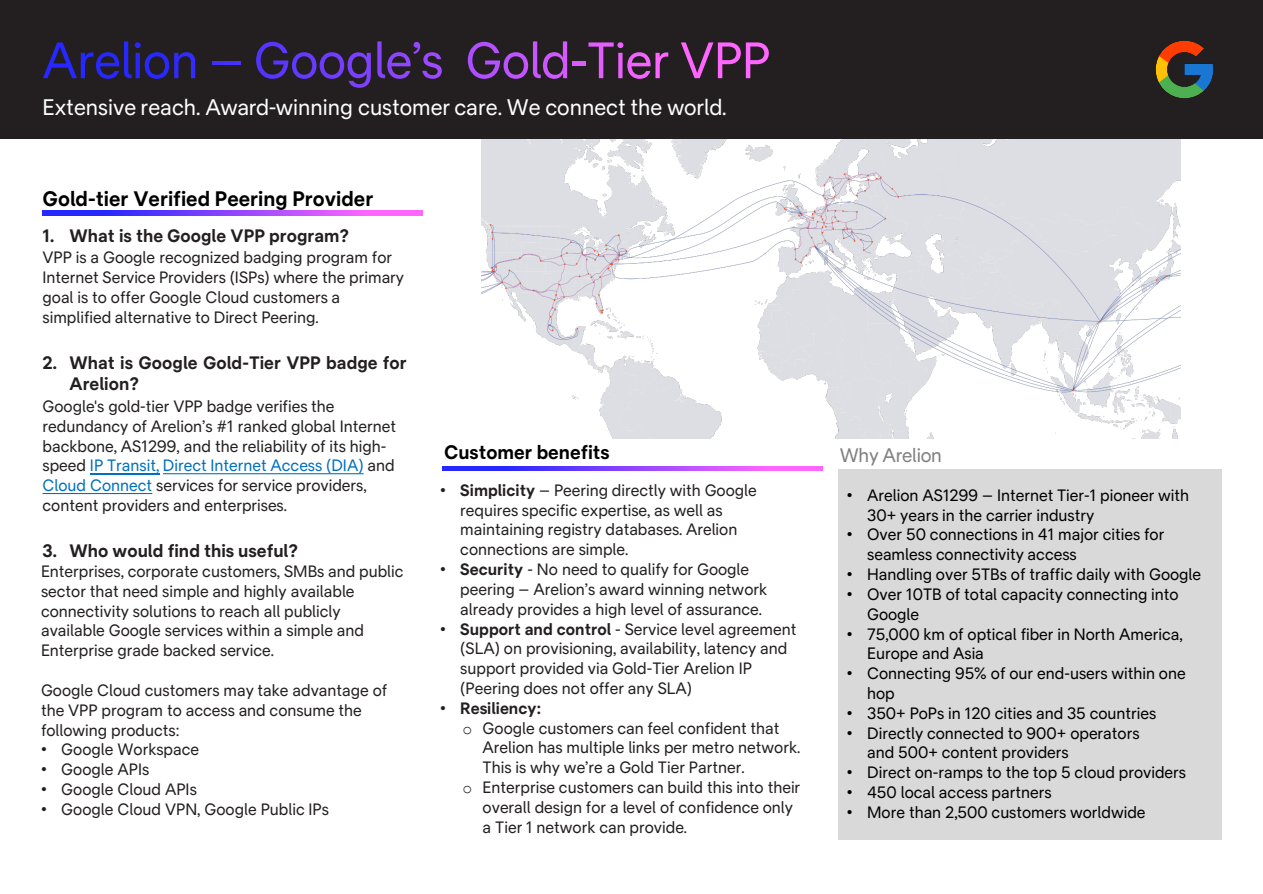
<style>
.page{position:relative;width:1263px;height:894px;background:#fff}
.page>*{position:absolute;margin:0;border:0;box-sizing:border-box;transform-origin:0 0}
.t1{font:22.5px "Arelion Sans";color:#fff}
.t2{font:700 21px "Arelion Sans";color:#000}
.t3{font:700 19.5px "Arelion Sans";color:#000}
.t4{font:19.5px "Arelion Sans";letter-spacing:-.015em;color:#7f7f7f}
.t5{font:700 18px/21.6px "Arelion Sans";color:#231f20}
.t6{font:16.5px/19.8px "Arelion Sans";color:#231f20}
.t7{font:16.5px/19.8px "Arelion Sans";color:#000}
.t8{font:700 16.5px "Arelion Sans";color:#231f20}
.s1{color:#0070c0}
.s2{font-family:"Arial"}
.s3{font-weight:700}
.s4{font-family:"Arial";font-weight:400}
.s5{font-family:"Courier New"}
</style>
<div class="page">
<div style="left:838px;top:469px;width:384px;height:371px;background:#d9d9d9"></div>
<img style="left:481px;top:138px;width:700px;height:300px">
<div style="left:0;top:0;width:1263px;height:138px;background:#231f20"></div>
<hr style="left:90px;top:473px;width:69px;height:1px;background:#0070c0">
<svg style="left:163px;top:473px;width:201px;height:1px"></svg>
<svg style="left:43px;top:493px;width:109px;height:1px"></svg>
<svg style="left:43px;top:41px;width:152px;height:38px"></svg>
<hr style="left:212px;top:61px;width:28px;height:4px;background:#432fff">
<svg style="left:256px;top:41px;width:186px;height:38px"></svg>
<svg style="left:468px;top:41px;width:200px;height:38px"></svg>
<svg style="left:681px;top:42px;width:88px;height:36px"></svg>
<svg style="left:42px;top:210px;width:381px;height:5px;background:#9045ff"></svg>
<svg style="left:442px;top:466px;width:380px;height:5px;background:#9045ff"></svg>
<img style="left:1155px;top:40px;width:58px;height:58px">
<h1 class="t1" style="left:43px;top:95px;width:686px">Extensive reach. Award-winning customer care. We connect the world.</h1>
<p class="t2" style="left:43px;top:186px;width:332px">Gold-tier Verified Peering Provider</p>
<p class="t5" style="left:43px;top:225px;width:308px">1. What is the Google VPP program?</p>
<p class="t6" style="left:43px;top:248px;width:363px">VPP is a Google recognized badging program for Internet Service Providers (ISPs) where the primary goal is to offer Google Cloud customers a simplified alternative to Direct Peering.</p>
<p class="t5" style="left:70px;top:351px;width:339px;text-indent:-27px">2. What is Google Gold-Tier VPP badge for<br>Arelion?</p>
<p class="t6" style="left:43px;top:396px;width:355px">Google's gold-tier VPP badge verifies the redundancy of Arelion’s #1 ranked global Internet backbone, AS1299, and the reliability of its high&shy;speed <span class="s1">IP Transit, Direct Internet Access (DIA)</span> and <span class="s1">Cloud Connect</span> services for service providers, content providers and enterprises.</p>
<p class="t5" style="left:43px;top:540px;width:257px">3. Who would find this useful?</p>
<p class="t6" style="left:41px;top:561px;width:364px">Enterprises, corporate customers, SMBs and public sector that need simple and highly available connectivity solutions to reach all publicly available Google services within a simple and Enterprise grade backed service.</p>
<p class="t6" style="left:41px;top:680px;width:348px">Google Cloud customers may take advantage of the VPP program to access and consume the following products:</p>
<p class="t6" style="left:41px;top:739px;width:160px"><span class="s2">•</span> Google Workspace</p>
<p class="t6" style="left:41px;top:759px;width:110px"><span class="s2">•</span> Google APIs</p>
<p class="t6" style="left:41px;top:779px;width:157px"><span class="s2">•</span> Google Cloud APIs</p>
<p class="t6" style="left:41px;top:799px;width:289px"><span class="s2">•</span> Google Cloud VPN, Google Public IPs</p>
<p class="t3" style="left:444px;top:440px;width:167px">Customer benefits</p>
<p class="t6" style="left:460px;top:480px;width:298px;text-indent:-20px"><span class="s2">•</span> <span class="s3">Simplicity</span> – Peering directly with Google requires specific expertise, as well as maintaining registry databases. Arelion connections are simple.</p>
<p class="t6" style="left:460px;top:559px;width:308px;text-indent:-20px"><span class="s2">•</span> <span class="s3">Security</span> - No need to qualify for Google peering – Arelion’s award winning network already provides a high level of assurance.</p>
<p class="t6" style="left:460px;top:618px;width:338px;text-indent:-20px"><span class="s2">•</span> <span class="s3">Support and control</span> - Service level agreement (SLA) on provisioning, availability, latency and support provided via Gold-Tier Arelion IP (Peering does not offer any SLA)</p>
<p class="t8" style="left:440px;top:698px;width:102px"><span class="s4">•</span> Resiliency:</p>
<p class="t6" style="left:483px;top:717px;width:319px;text-indent:-20px"><span class="s5">o</span> Google customers can feel confident that<br>Arelion has multiple links per metro network.<br>This is why we’re a Gold Tier Partner.</p>
<p class="t6" style="left:483px;top:777px;width:319px;text-indent:-20px"><span class="s5">o</span> Enterprise customers can build this into their overall design for a level of confidence only a Tier 1 network can provide.</p>
<p class="t4" style="left:840px;top:444px;width:104px">Why Arelion</p>
<p class="t7" style="left:867px;top:485px;width:324px;text-indent:-20px"><span class="s2">•</span> Arelion AS1299 – Internet Tier-1 pioneer with<br>30+ years in the carrier industry</p>
<p class="t7" style="left:867px;top:524px;width:299px;text-indent:-20px"><span class="s2">•</span> Over 50 connections in 41 major cities for seamless connectivity access</p>
<p class="t7" style="left:847px;top:564px;width:356px"><span class="s2">•</span> Handling over 5TBs of traffic daily with Google</p>
<p class="t7" style="left:867px;top:584px;width:313px;text-indent:-20px"><span class="s2">•</span> Over 10TB of total capacity connecting into<br>Google</p>
<p class="t7" style="left:867px;top:623px;width:317px;text-indent:-20px"><span class="s2">•</span> 75,000 km of optical fiber in North America,<br>Europe and Asia</p>
<p class="t7" style="left:867px;top:663px;width:320px;text-indent:-20px"><span class="s2">•</span> Connecting 95% of our end-users within one hop</p>
<p class="t7" style="left:847px;top:703px;width:311px"><span class="s2">•</span> 350+ PoPs in 120 cities and 35 countries</p>
<p class="t7" style="left:867px;top:722px;width:274px;text-indent:-20px"><span class="s2">•</span> Directly connected to 900+ operators and 500+ content providers</p>
<p class="t7" style="left:847px;top:762px;width:341px"><span class="s2">•</span> Direct on-ramps to the top 5 cloud providers</p>
<p class="t7" style="left:847px;top:782px;width:206px"><span class="s2">•</span> 450 local access partners</p>
<p class="t7" style="left:847px;top:802px;width:300px"><span class="s2">•</span> More than 2,500 customers worldwide</p>
</div>
